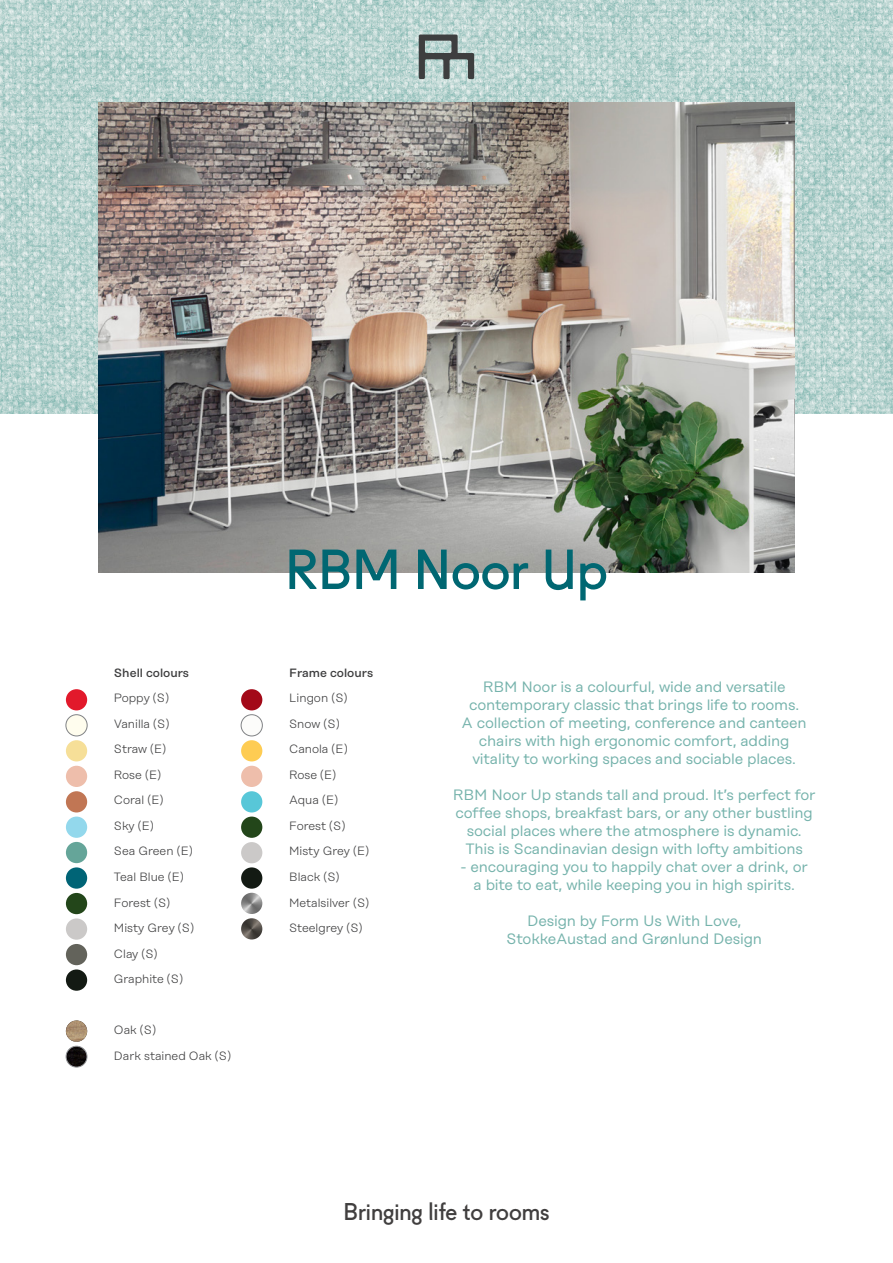
<style>
.page{position:relative;width:893px;height:1263px;background:#fff}
.page>*{position:absolute;margin:0;border:0;box-sizing:border-box;transform-origin:0 0}
.t1{font:54px "Fugue";color:#006772}
.t2{font:23.25px "Fugue";color:#413f3f}
.Billedtekst{font:15px/18px "Rational Display";letter-spacing:-.01em;color:#76b3ac;text-align:center}
.Table_grey{font:300 12px "Rational Display";color:#3e3e3f}
.Table_grey-2{font:500 12px "Rational Display";color:#3e3e3f}
</style>
<div class="page">
<img style="left:0;top:0;width:893px;height:413px">
<img style="left:98px;top:103px;width:697px;height:470px">
<svg style="left:419px;top:35px;width:55px;height:44px;background:#849291"></svg>
<div style="left:241px;top:766px;width:21px;height:21px;background:#eebeab;border-radius:50%"></div>
<div style="left:241px;top:740px;width:21px;height:21px;background:#fecc53;border-radius:50%"></div>
<div style="left:241px;top:791px;width:21px;height:21px;background:#58c7d8;border-radius:50%"></div>
<div style="left:241px;top:816px;width:21px;height:22px;background:#23461a;border-radius:50%"></div>
<div style="left:241px;top:842px;width:21px;height:21px;background:#cbc9c8;border-radius:50%"></div>
<div style="left:241px;top:867px;width:21px;height:22px;background:#131a13;border-radius:50%"></div>
<img style="left:241px;top:893px;width:21px;height:21px;border-radius:11px">
<img style="left:241px;top:918px;width:21px;height:21px;border-radius:11px">
<img style="left:66px;top:1046px;width:21px;height:21px;border-radius:10px">
<div style="left:66px;top:1046px;width:21px;height:21px;border:1px solid #939598;border-radius:50%"></div>
<img style="left:66px;top:1020px;width:21px;height:22px;border-radius:11px">
<div style="left:66px;top:689px;width:21px;height:21px;background:#e2192b;border-radius:50%"></div>
<div style="left:241px;top:689px;width:21px;height:21px;background:#a30918;border-radius:50%"></div>
<div style="left:66px;top:715px;width:21px;height:21px;background:#fffdee;border-radius:50%"></div>
<div style="left:66px;top:715px;width:21px;height:21px;border:1px solid #808285;border-radius:50%"></div>
<div style="left:241px;top:715px;width:21px;height:21px;background:#fcfcfa;border-radius:50%"></div>
<div style="left:241px;top:715px;width:21px;height:21px;border:1px solid #808285;border-radius:50%"></div>
<div style="left:66px;top:740px;width:21px;height:21px;background:#f6df98;border-radius:50%"></div>
<div style="left:66px;top:766px;width:21px;height:21px;background:#eebeab;border-radius:50%"></div>
<div style="left:66px;top:791px;width:21px;height:21px;background:#c17654;border-radius:50%"></div>
<div style="left:66px;top:816px;width:21px;height:22px;background:#93d8ec;border-radius:50%"></div>
<div style="left:66px;top:842px;width:21px;height:21px;background:#65a599;border-radius:50%"></div>
<div style="left:66px;top:867px;width:21px;height:22px;background:#006476;border-radius:50%"></div>
<div style="left:66px;top:893px;width:21px;height:21px;background:#23461a;border-radius:50%"></div>
<div style="left:66px;top:918px;width:21px;height:22px;background:#cbc9c8;border-radius:50%"></div>
<div style="left:66px;top:944px;width:21px;height:21px;background:#63635b;border-radius:50%"></div>
<div style="left:66px;top:969px;width:21px;height:22px;background:#131a13;border-radius:50%"></div>
<p class="Table_grey-2" style="left:114px;top:666px;width:77px">Shell colours</p>
<p class="Table_grey" style="left:114px;top:691px;width:57px">Poppy (S)</p>
<p class="Table_grey" style="left:114px;top:717px;width:57px">Vanilla (S)</p>
<p class="Table_grey" style="left:114px;top:742px;width:54px">Straw (E)</p>
<p class="Table_grey" style="left:114px;top:768px;width:49px">Rose (E)</p>
<p class="Table_grey" style="left:114px;top:793px;width:51px">Coral (E)</p>
<p class="Table_grey" style="left:114px;top:819px;width:41px">Sky (E)</p>
<p class="Table_grey" style="left:114px;top:844px;width:80px">Sea Green (E)</p>
<p class="Table_grey" style="left:114px;top:870px;width:71px">Teal Blue (E)</p>
<p class="Table_grey" style="left:114px;top:895px;width:58px">Forest (S)</p>
<p class="Table_grey" style="left:114px;top:921px;width:82px">Misty Grey (S)</p>
<p class="Table_grey" style="left:114px;top:946px;width:45px">Clay (S)</p>
<p class="Table_grey" style="left:114px;top:972px;width:71px">Graphite (S)</p>
<p class="Table_grey" style="left:114px;top:1023px;width:44px">Oak (S)</p>
<p class="Table_grey" style="left:114px;top:1049px;width:119px">Dark stained Oak (S)</p>
<p class="t1" style="left:285px;top:527px;width:324px">RBM Noor Up</p>
<p class="Table_grey-2" style="left:289px;top:666px;width:85px">Frame colours</p>
<p class="Table_grey" style="left:289px;top:691px;width:60px">Lingon (S)</p>
<p class="Table_grey" style="left:289px;top:717px;width:52px">Snow (S)</p>
<p class="Table_grey" style="left:289px;top:742px;width:60px">Canola (E)</p>
<p class="Table_grey" style="left:289px;top:768px;width:49px">Rose (E)</p>
<p class="Table_grey" style="left:289px;top:793px;width:51px">Aqua (E)</p>
<p class="Table_grey" style="left:289px;top:819px;width:58px">Forest (S)</p>
<p class="Table_grey" style="left:289px;top:844px;width:82px">Misty Grey (E)</p>
<p class="Table_grey" style="left:289px;top:870px;width:52px">Black (S)</p>
<p class="Table_grey" style="left:289px;top:895px;width:82px">Metalsilver (S)</p>
<p class="Table_grey" style="left:289px;top:921px;width:75px">Steelgrey (S)</p>
<p class="Billedtekst" style="left:461px;top:678px;width:347px">RBM Noor is a colourful, wide and versatile contemporary classic that brings life to rooms.<br>A collection of meeting, conference and canteen chairs with high ergonomic comfort, adding vitality to working spaces and sociable places.</p>
<p class="Billedtekst" style="left:453px;top:786px;width:364px">RBM Noor Up stands tall and proud. It’s perfect for coffee shops, breakfast bars, or any other bustling social places where the atmosphere is dynamic.<br>This is Scandinavian design with lofty ambitions</p>
<p class="Billedtekst" style="left:460px;top:858px;width:349px">- encouraging you to happily chat over a drink, or a bite to eat, while keeping you in high spirits.</p>
<p class="Billedtekst" style="left:506px;top:912px;width:257px">Design by Form Us With Love,<br>StokkeAustad and Grønlund Design</p>
<p class="t2" style="left:343px;top:1194px;width:208px">Bringing life to rooms</p>
</div>
